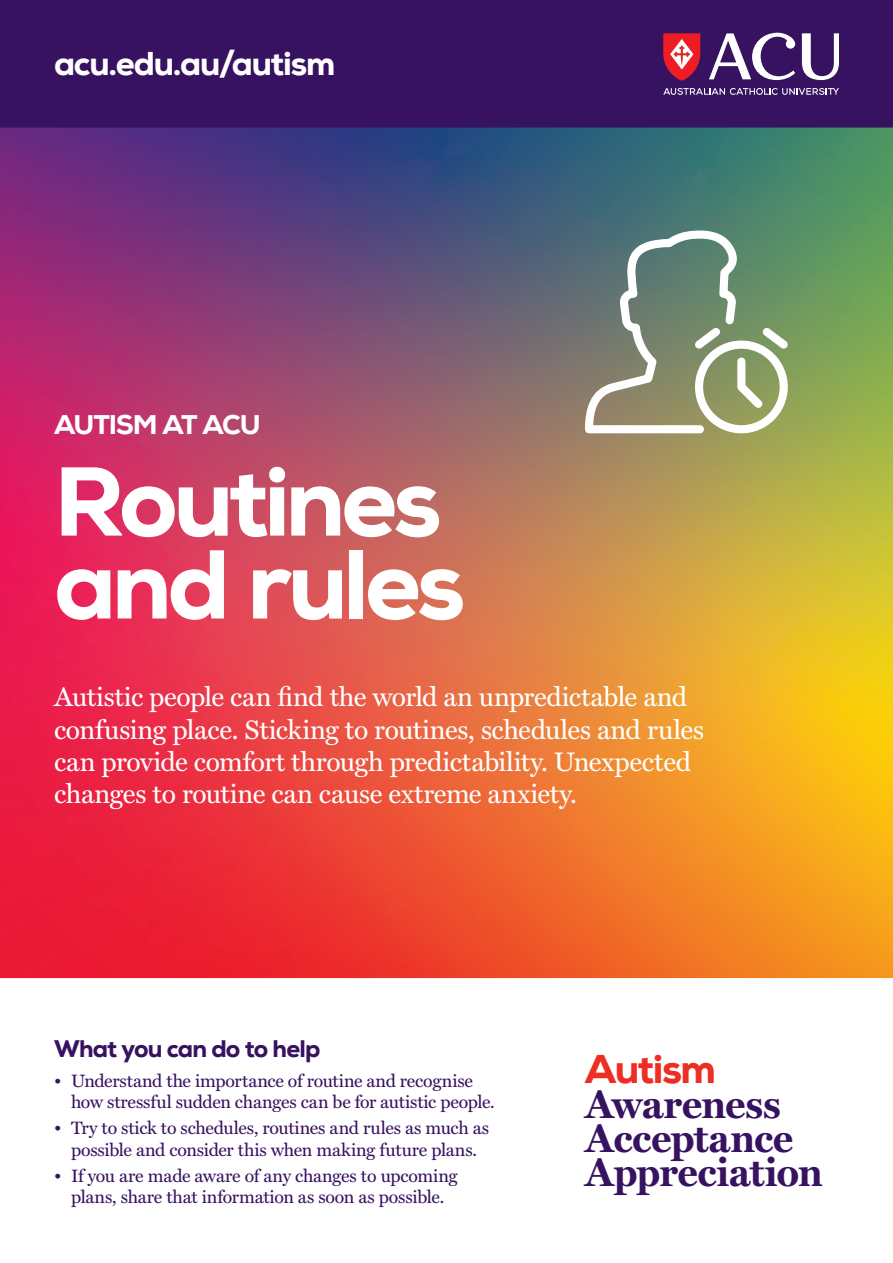
<style>
.page{position:relative;width:893px;height:1263px;background:#fff}
.page>*{position:absolute;margin:0;border:0;box-sizing:border-box;transform-origin:0 0}
._04_Degree{font:800 97.5px/82.8px "Nexa";letter-spacing:-.045em;color:#fff}
._09_Major_heading{font:700 40.05px/34px "Miller Text";letter-spacing:-.015em;color:#371260}
._04_Degree-2{font:800 33px "Nexa";letter-spacing:-.035em;color:#fff}
._19_Body{font:27px/32.4px "Miller Text";letter-spacing:-.01em;color:#fff}
._04_Degree-3{font:800 27px "Nexa";letter-spacing:-.04em;color:#fff}
._04_Degree-4{font:800 24px "Nexa";letter-spacing:-.035em;color:#371260}
.t1{font:18px/21.6px "Miller Text";letter-spacing:-.01em;color:#371260;text-align:center}
.s1{font-family:"Nexa";font-weight:800;color:#ee2e22}
</style>
<div class="page">
<div style="left:0;top:0;width:893px;height:128px;background:#371260"></div>
<img style="left:0;top:128px;width:893px;height:850px">
<svg style="left:663px;top:33px;width:37px;height:48px"></svg>
<svg style="left:663px;top:88px;width:176px;height:7px"></svg>
<svg style="left:802px;top:33px;width:37px;height:47px"></svg>
<svg style="left:709px;top:33px;width:86px;height:47px"></svg>
<svg style="left:581px;top:226px;width:214px;height:211px"></svg>
<p class="_04_Degree-2" style="left:54px;top:43px;width:283px">acu.edu.au/autism</p>
<p class="_04_Degree-3" style="left:54px;top:407px;width:208px">AUTISM AT ACU</p>
<p class="_04_Degree" style="left:54px;top:461px;width:413px">Routines and rules</p>
<p class="_19_Body" style="left:54px;top:679px;width:652px">Autistic people can find the world an unpredictable and confusing place. Sticking to routines, schedules and rules can provide comfort through predictability. Unexpected changes to routine can cause extreme anxiety.</p>
<p class="_04_Degree-4" style="left:54px;top:1033px;width:268px">What you can do to help</p>
<p class="t1" style="left:71px;top:1068px;width:425px;text-align:left;text-indent:-17px">• Understand the importance of routine and recognise how stressful sudden changes can be for autistic people.</p>
<p class="t1" style="left:54px;top:1116px;width:437px">• Try to stick to schedules, routines and rules as much as possible and consider this when making future plans.</p>
<p class="t1" style="left:54px;top:1163px;width:405px">• If you are made aware of any changes to upcoming plans, share that information as soon as possible.</p>
<p class="_09_Major_heading" style="left:585px;top:1051px;width:239px"><span class="s1">Autism<br></span>Awareness<br>Acceptance<br>Appreciation</p>
</div>
